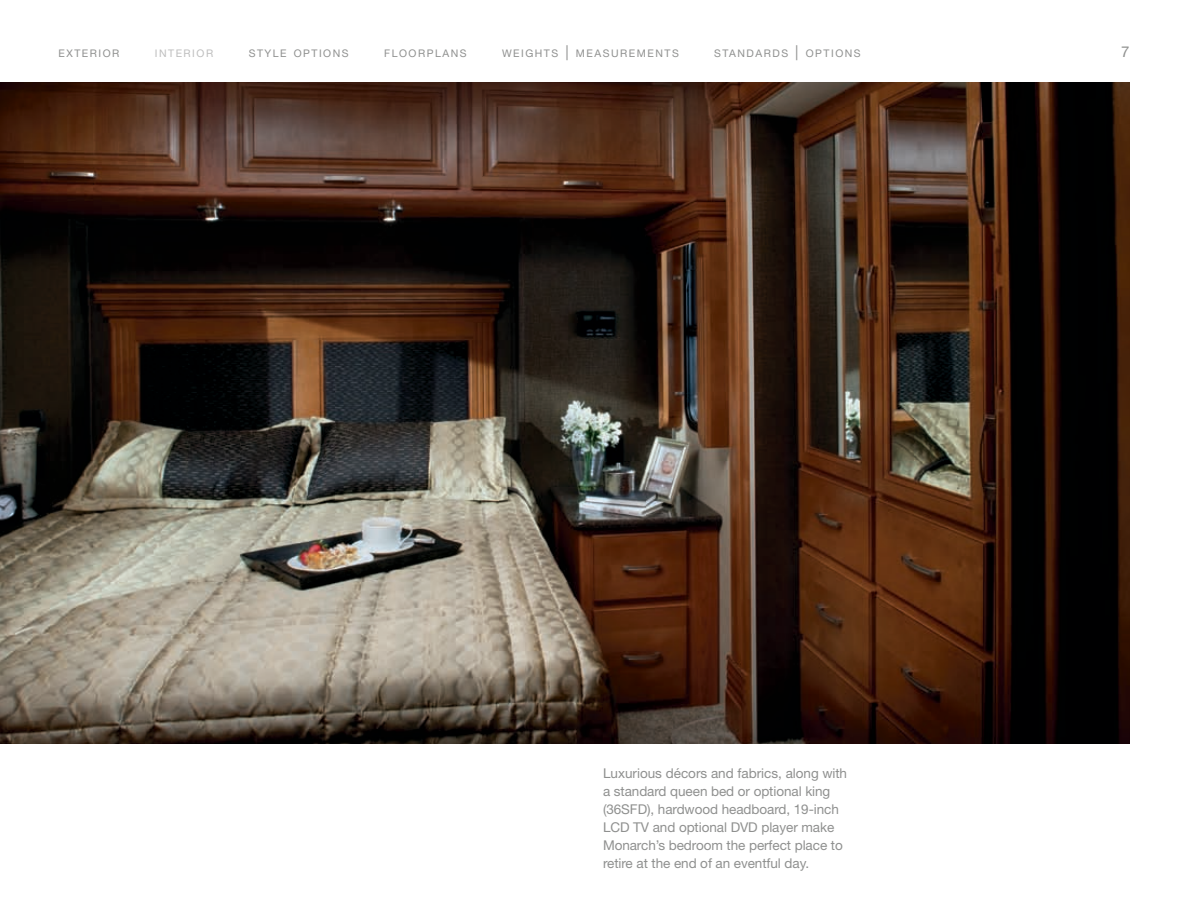
<style>
.page{position:relative;width:1188px;height:918px;background:#fff}
.page>*{position:absolute;margin:0;border:0;box-sizing:border-box;transform-origin:0 0}
.t1{font:15px "Helvetica Neue";color:#8f908f}
.t2{font:13.5px/18px "Helvetica Neue";letter-spacing:-.005em;color:#8f908f}
.t3{font:10.5px "Helvetica Neue";letter-spacing:.145em;color:#8f908f}
.t4{font:10.5px "Helvetica Neue";letter-spacing:.145em;color:#bebebe}
.s1{font-size:15px}
</style>
<div class="page">
<img style="left:0;top:83px;width:1130px;height:660px">
<p class="t3" style="left:58px;top:47px;width:62px">EXTERIOR</p>
<p class="t4" style="left:155px;top:47px;width:60px">INTERIOR</p>
<p class="t3" style="left:249px;top:47px;width:101px">STYLE OPTIONS</p>
<p class="t3" style="left:384px;top:47px;width:84px">FLOORPLANS</p>
<p class="t3" style="left:502px;top:47px;width:178px">WEIGHTS <span class="s1">|</span> MEASUREMENTS</p>
<p class="t3" style="left:714px;top:47px;width:148px">STANDARDS <span class="s1">|</span> OPTIONS</p>
<p class="t1" style="left:1121px;top:43px;width:10px">7</p>
<p class="t2" style="left:603px;top:764px;width:246px">Luxurious décors and fabrics, along with a standard queen bed or optional king (36SFD), hardwood headboard, 19-inch LCD TV and optional DVD player make Monarch’s bedroom the perfect place to retire at the end of an eventful day.</p>
</div>
